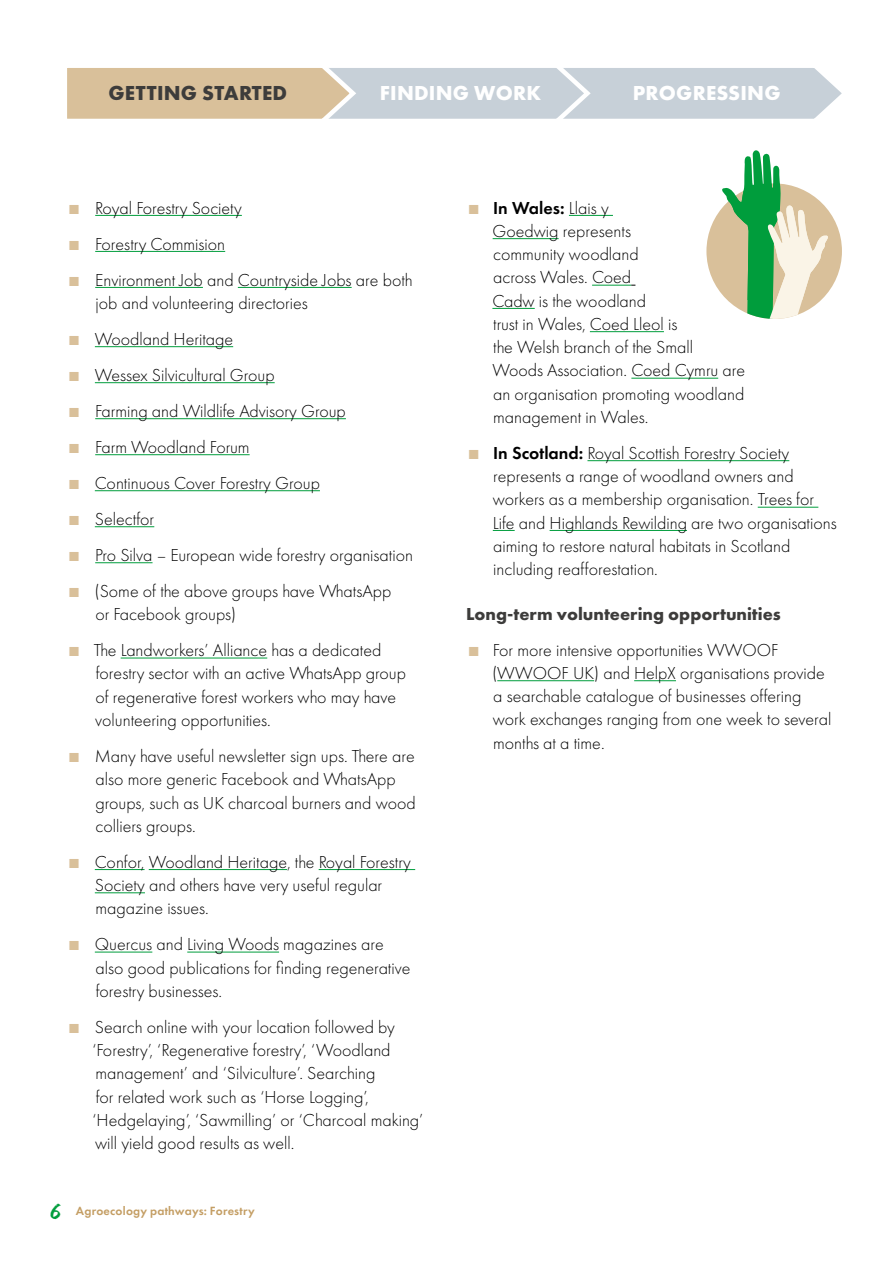
<style>
.page{position:relative;width:893px;height:1263px;background:#fff}
.page>*{position:absolute;margin:0;border:0;box-sizing:border-box;transform-origin:0 0}
.t1{font:30px "Have Heart Two";color:#009d3c}
.t2{font:700 21px "Futura PT";letter-spacing:.01em;color:#fff}
.t3{font:700 21px "Futura PT";letter-spacing:.01em;color:#3d3c3b}
.t4{font:300 18px/23.2px "Futura PT";color:#000}
.t5{font:700 18px "Futura PT";color:#3d3c3b}
.t6{font:600 12.3px "Futura PT";letter-spacing:.015em;color:#c49e64}
.s1{color:#d9c09a}
.s2{font-weight:600}
</style>
<div class="page">
<hr style="left:95px;top:215px;width:147px;height:1px;background:#009d3c">
<hr style="left:95px;top:251px;width:130px;height:1px;background:#009d3c">
<hr style="left:95px;top:287px;width:108px;height:1px;background:#009d3c">
<hr style="left:238px;top:287px;width:114px;height:1px;background:#009d3c">
<hr style="left:95px;top:346px;width:138px;height:1px;background:#009d3c">
<hr style="left:95px;top:382px;width:180px;height:1px;background:#009d3c">
<hr style="left:95px;top:418px;width:251px;height:1px;background:#009d3c">
<hr style="left:95px;top:454px;width:155px;height:1px;background:#009d3c">
<hr style="left:95px;top:490px;width:225px;height:1px;background:#009d3c">
<hr style="left:95px;top:526px;width:59px;height:1px;background:#009d3c">
<hr style="left:95px;top:562px;width:58px;height:1px;background:#009d3c">
<hr style="left:121px;top:657px;width:146px;height:1px;background:#009d3c">
<hr style="left:95px;top:869px;width:50px;height:1px;background:#009d3c">
<hr style="left:149px;top:869px;width:138px;height:1px;background:#009d3c">
<hr style="left:319px;top:869px;width:96px;height:1px;background:#009d3c">
<hr style="left:95px;top:892px;width:50px;height:1px;background:#009d3c">
<hr style="left:95px;top:952px;width:57px;height:1px;background:#009d3c">
<hr style="left:187px;top:952px;width:92px;height:1px;background:#009d3c">
<hr style="left:569px;top:215px;width:44px;height:1px;background:#009d3c">
<hr style="left:493px;top:238px;width:66px;height:1px;background:#009d3c">
<hr style="left:592px;top:285px;width:39px;height:1px;background:#009d3c">
<hr style="left:492px;top:308px;width:43px;height:1px;background:#009d3c">
<hr style="left:590px;top:331px;width:74px;height:1px;background:#009d3c">
<hr style="left:631px;top:378px;width:87px;height:1px;background:#009d3c">
<hr style="left:587px;top:460px;width:202px;height:1px;background:#009d3c">
<hr style="left:758px;top:507px;width:60px;height:1px;background:#009d3c">
<svg style="left:493px;top:530px;width:22px;height:1px"></svg>
<hr style="left:550px;top:530px;width:137px;height:1px;background:#009d3c">
<hr style="left:497px;top:680px;width:97px;height:1px;background:#009d3c">
<hr style="left:634px;top:680px;width:42px;height:1px;background:#009d3c">
<svg style="left:67px;top:68px;width:775px;height:51px;background:#cfccc4"></svg>
<div style="left:706px;top:183px;width:136px;height:136px;background:#d9c09a;border-radius:50%"></div>
<svg style="left:719px;top:150px;width:111px;height:169px"></svg>
<p class="t3" style="left:108px;top:80px;width:180px">GETTING STARTED</p>
<p class="t2" style="left:380px;top:80px;width:163px">FINDING WORK</p>
<p class="t2" style="left:633px;top:80px;width:149px">PROGRESSING</p>
<p class="t4" style="left:69px;top:196px;width:174px"><span class="s1">■</span> Royal Forestry Society</p>
<p class="t4" style="left:69px;top:232px;width:157px"><span class="s1">■</span> Forestry Commision</p>
<p class="t4" style="left:96px;top:268px;width:319px;text-indent:-26px"><span class="s1">■</span> Environment Job and Countryside Jobs are both job and volunteering directories</p>
<p class="t4" style="left:69px;top:327px;width:165px"><span class="s1">■</span> Woodland Heritage</p>
<p class="t4" style="left:69px;top:363px;width:207px"><span class="s1">■</span> Wessex Silvicultural Group</p>
<p class="t4" style="left:69px;top:399px;width:278px"><span class="s1">■</span> Farming and Wildlife Advisory Group</p>
<p class="t4" style="left:69px;top:435px;width:182px"><span class="s1">■</span> Farm Woodland Forum</p>
<p class="t4" style="left:69px;top:471px;width:252px"><span class="s1">■</span> Continuous Cover Forestry Group</p>
<p class="t4" style="left:69px;top:507px;width:87px"><span class="s1">■</span> Selectfor</p>
<p class="t4" style="left:69px;top:543px;width:345px"><span class="s1">■</span> Pro Silva – European wide forestry organisation</p>
<p class="t4" style="left:95px;top:579px;width:298px;text-indent:-26px"><span class="s1">■</span> (Some of the above groups have WhatsApp or Facebook groups)</p>
<p class="t4" style="left:95px;top:639px;width:312px;text-indent:-26px"><span class="s1">■</span> The Landworkers’ Alliance has a dedicated forestry sector with an active WhatsApp group of regenerative forest workers who may have volunteering opportunities.</p>
<p class="t4" style="left:95px;top:744px;width:322px;text-indent:-26px"><span class="s1">■</span> Many have useful newsletter sign ups. There are also more generic Facebook and WhatsApp groups, such as UK charcoal burners and wood colliers groups.</p>
<p class="t4" style="left:95px;top:850px;width:318px;text-indent:-26px"><span class="s1">■</span> Confor, Woodland Heritage, the Royal Forestry<br>Society and others have very useful regular magazine issues.</p>
<p class="t4" style="left:96px;top:933px;width:316px;text-indent:-26px"><span class="s1">■</span> Quercus and Living Woods magazines are also good publications for finding regenerative forestry businesses.</p>
<p class="t4" style="left:92px;top:1015px;width:332px;text-indent:-23px"><span class="s1">■</span> Search online with your location followed by ‘Forestry’, ‘Regenerative forestry’, ‘Woodland management’ and ‘Silviculture’. Searching<br>for related work such as ‘Horse Logging’, ‘Hedgelaying’, ‘Sawmilling’ or ‘Charcoal making’ will yield good results as well.</p>
<h1 class="t1" style="left:51px;top:1197px;width:12px">6</h1>
<p class="t6" style="left:76px;top:1203px;width:180px">Agroecology pathways: Forestry</p>
<p class="t4" style="left:492px;top:196px;width:254px;text-indent:-23px"><span class="s1">■</span> <span class="s2">In Wales:</span> Llais y<br>Goedwig represents<br>community woodland<br>across Wales. Coed<br>Cadw is the woodland<br>trust in Wales, Coed Lleol is<br>the Welsh branch of the Small<br>Woods Association. Coed Cymru are an organisation promoting woodland management in Wales.</p>
<p class="t4" style="left:493px;top:441px;width:345px;text-indent:-24px"><span class="s1">■</span> <span class="s2">In Scotland:</span> Royal Scottish Forestry Society represents a range of woodland owners and workers as a membership organisation. Trees for Life and Highlands Rewilding are two organisations aiming to restore natural habitats in Scotland including reafforestation.</p>
<p class="t5" style="left:466px;top:602px;width:316px">Long-term volunteering opportunities</p>
<p class="t4" style="left:492px;top:638px;width:341px;text-indent:-23px"><span class="s1">■</span> For more intensive opportunities WWOOF (WWOOF UK) and HelpX organisations provide a searchable catalogue of businesses offering work exchanges ranging from one week to several months at a time.</p>
</div>
